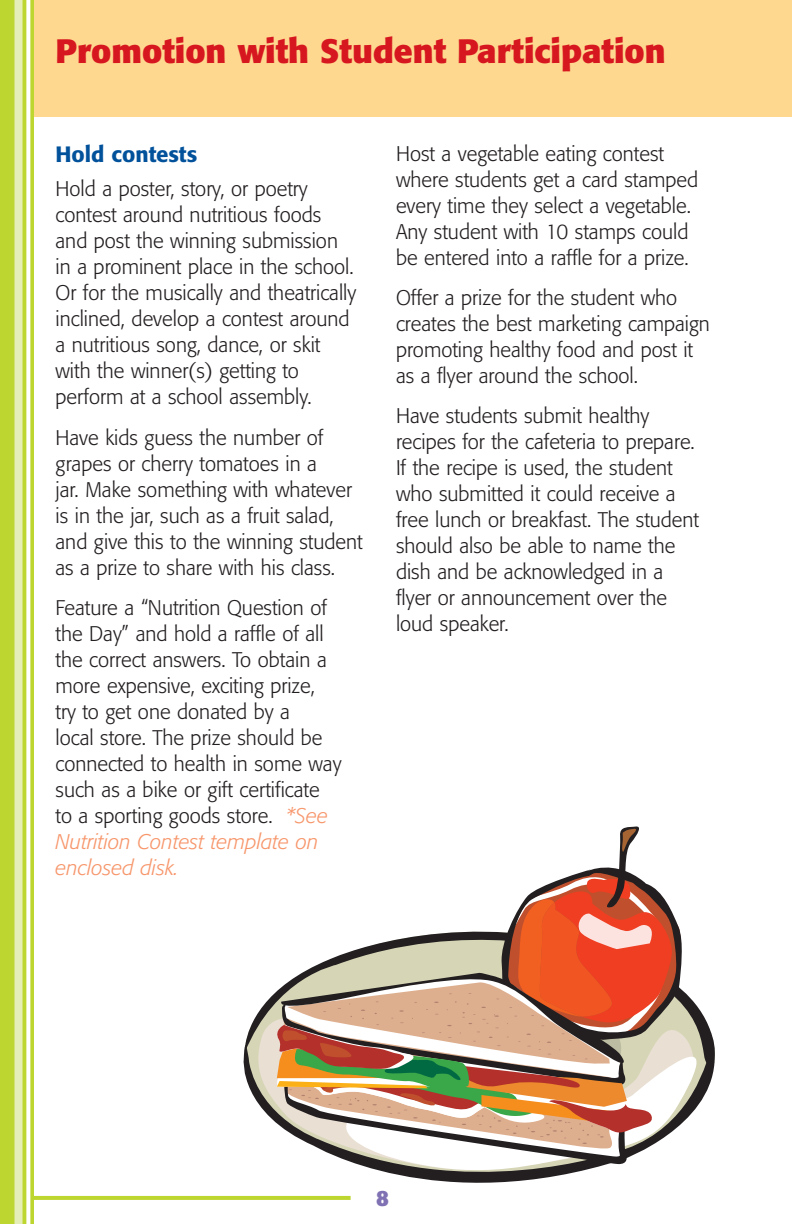
<style>
.page{position:relative;width:792px;height:1224px;background:#fff}
.page>*{position:absolute;margin:0;border:0;box-sizing:border-box;transform-origin:0 0}
.t1{font:700 33.6px "Formata";color:#d7171f}
.t2{font:500 22px "Formata";color:#01519b}
.t3{font:700 22px "Formata";color:#7f71b3}
.t4{font:300 21px/26px "Formata";color:#231f20}
.s1{font-style:italic;color:#f7966b}
</style>
<div class="page">
<hr style="left:23px;top:1196px;width:328px;height:4px;background:#bed630">
<svg style="left:244px;top:1046px;width:468px;height:137px"></svg>
<svg style="left:245px;top:992px;width:470px;height:86px"></svg>
<svg style="left:252px;top:1005px;width:446px;height:167px"></svg>
<svg style="left:343px;top:1043px;width:355px;height:137px"></svg>
<svg style="left:282px;top:1144px;width:346px;height:20px"></svg>
<svg style="left:272px;top:826px;width:412px;height:318px"></svg>
<div style="left:0;top:0;width:792px;height:117px;background:#fed88f"></div>
<div style="left:0;top:0;width:34px;height:1224px;background:#bed630"></div>
<div style="left:15px;top:0;width:8px;height:1224px;background:#e6eeb8"></div>
<svg style="left:26px;top:0;width:4px;height:1224px;background:#f8fbeb"></svg>
<h1 class="t1" style="left:56px;top:36px;width:612px">Promotion with Student Participation</h1>
<p class="t2" style="left:56px;top:144px;width:143px">Hold contests</p>
<p class="t4" style="left:56px;top:177px;width:302px">Hold a poster, story, or poetry contest around nutritious foods and post the winning submission in a prominent place in the school.<br>Or for the musically and theatrically inclined, develop a contest around a nutritious song, dance, or skit with the winner(s) getting to perform at a school assembly.</p>
<p class="t4" style="left:56px;top:426px;width:309px">Have kids guess the number of grapes or cherry tomatoes in a<br>jar. Make something with whatever is in the jar, such as a fruit salad, and give this to the winning student as a prize to share with his class.</p>
<p class="t4" style="left:56px;top:596px;width:288px">Feature a “Nutrition Question of the Day” and hold a raffle of all the correct answers. To obtain a more expensive, exciting prize,<br>try to get one donated by a<br>local store. The prize should be connected to health in some way such as a bike or gift certificate<br>to a sporting goods store. <span class="s1">*See<br>Nutrition Contest template on enclosed disk.</span></p>
<p class="t4" style="left:396px;top:142px;width:304px">Host a vegetable eating contest where students get a card stamped every time they select a vegetable.<br>Any student with 10 stamps could be entered into a raffle for a prize.</p>
<p class="t4" style="left:396px;top:286px;width:315px">Offer a prize for the student who creates the best marketing campaign promoting healthy food and post it as a flyer around the school.</p>
<p class="t4" style="left:396px;top:405px;width:305px">Have students submit healthy recipes for the cafeteria to prepare.<br>If the recipe is used, the student who submitted it could receive a free lunch or breakfast. The student should also be able to name the dish and be acknowledged in a flyer or announcement over the loud speaker.</p>
<p class="t3" style="left:376px;top:1188px;width:14px">8</p>
</div>
